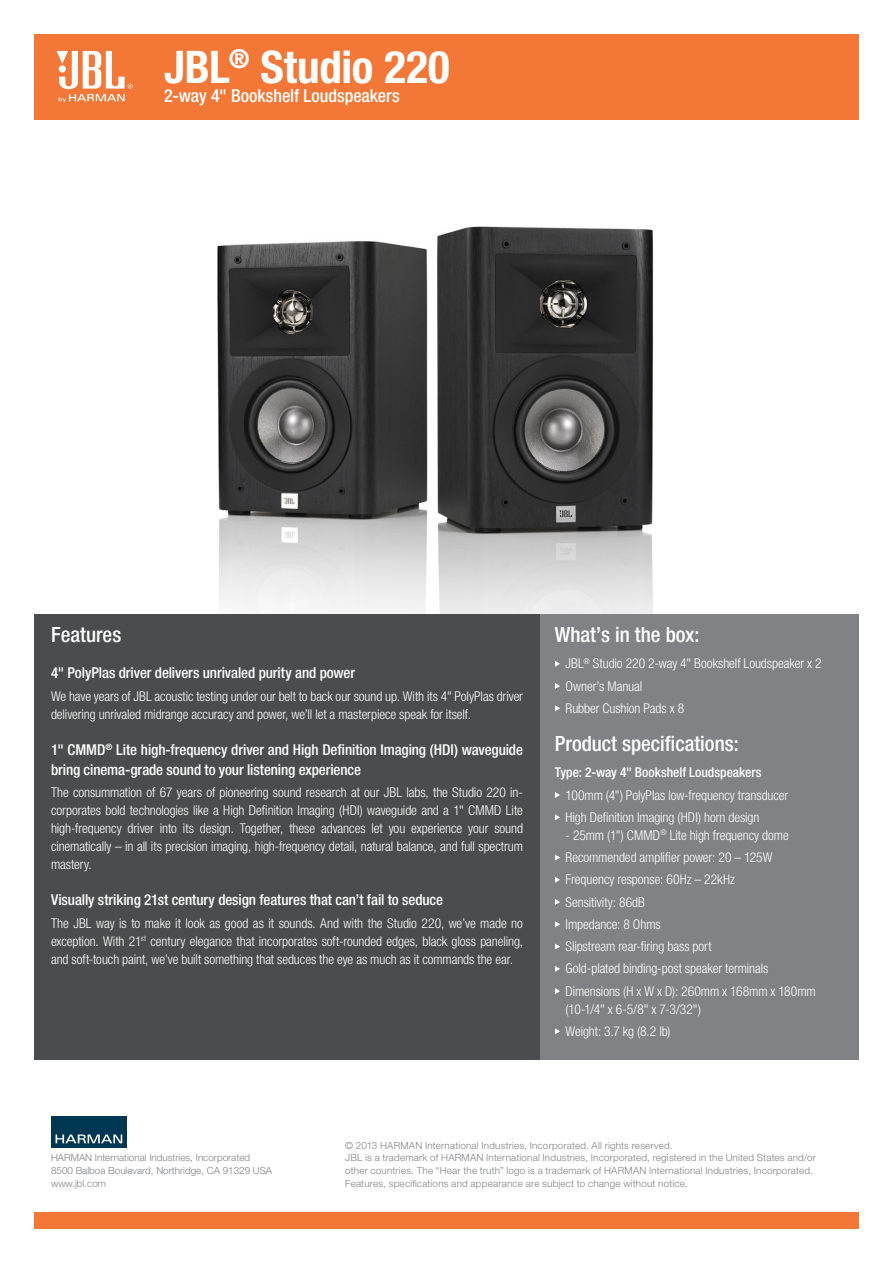
<style>
.page{position:relative;width:893px;height:1263px;background:#fff}
.page>*{position:absolute;margin:0;border:0;box-sizing:border-box;transform-origin:0 0}
.t1{font:700 condensed 45px "Helvetica Neue LT Pro";letter-spacing:-.005em;color:#fff}
.t2{font:500 condensed 21px "Helvetica Neue LT Pro";color:#fff}
.t3{font:500 condensed 18px "Helvetica Neue LT Pro";letter-spacing:-.005em;color:#fff}
.t4{font:500 condensed 15px/19.5px "Helvetica Neue LT Pro";letter-spacing:-.005em;color:#fff}
.t5{font:300 condensed 13.5px/22.2px "Helvetica Neue LT Pro";letter-spacing:-.005em;color:#fff}
.t6{font:500 condensed 13.5px "Helvetica Neue LT Pro";color:#fff}
.t7{font:300 9.9px/12.8px "Helvetica Neue LT Pro";letter-spacing:.02em;color:#808285}
.t8{font:300 9.9px/12.8px "Helvetica Neue LT Pro";color:#808285}
</style>
<div class="page">
<img style="left:34px;top:119px;width:801px;height:495px">
<div style="left:34px;top:614px;width:506px;height:446px;background:#4b4c4d"></div>
<div style="left:34px;top:34px;width:825px;height:85px;background:#f37736"></div>
<svg style="left:57px;top:51px;width:76px;height:51px"></svg>
<div style="left:540px;top:614px;width:319px;height:446px;background:#808285"></div>
<svg style="left:555px;top:661px;width:5px;height:6px"></svg>
<svg style="left:555px;top:683px;width:5px;height:6px"></svg>
<svg style="left:555px;top:705px;width:5px;height:6px"></svg>
<svg style="left:555px;top:792px;width:5px;height:6px"></svg>
<svg style="left:555px;top:814px;width:5px;height:6px"></svg>
<svg style="left:555px;top:854px;width:5px;height:6px"></svg>
<svg style="left:555px;top:877px;width:5px;height:6px"></svg>
<svg style="left:555px;top:899px;width:5px;height:6px"></svg>
<svg style="left:555px;top:921px;width:5px;height:6px"></svg>
<svg style="left:555px;top:943px;width:5px;height:6px"></svg>
<svg style="left:555px;top:966px;width:5px;height:6px"></svg>
<svg style="left:555px;top:988px;width:5px;height:6px"></svg>
<svg style="left:555px;top:1028px;width:5px;height:6px"></svg>
<div style="left:34px;top:1213px;width:825px;height:16px;background:#f37736"></div>
<div style="left:51px;top:1117px;width:76px;height:31px;background:#003753"></div>
<svg style="left:56px;top:1134px;width:66px;height:9px"></svg>
<h1 class="t1" style="left:164px;top:40px;width:287px">JBL<sup>®</sup> Studio 220</h1>
<h3 class="t3" style="left:164px;top:85px;width:237px">2-way 4" Bookshelf Loudspeakers</h3>
<h2 class="t2" style="left:51px;top:622px;width:72px">Features</h2>
<p class="t4" style="left:51px;top:663px;width:306px">4" PolyPlas driver delivers unrivaled purity and power</p>
<p class="t5" style="left:51px;top:687px;width:474px;line-height:18px">We have years of JBL acoustic testing under our belt to back our sound up. With its 4" PolyPlas driver delivering unrivaled midrange accuracy and power, we’ll let a masterpiece speak for itself.</p>
<p class="t4" style="left:51px;top:740px;width:473px">1" CMMD<sup>®</sup> Lite high-frequency driver and High Definition Imaging (HDI) waveguide bring cinema-grade sound to your listening experience</p>
<p class="t5" style="left:51px;top:783px;width:473px;line-height:18px;text-align:justify">The consummation of 67 years of pioneering sound research at our JBL labs, the Studio 220 in&shy;corporates bold technologies like a High Definition Imaging (HDI) waveguide and a 1" CMMD Lite high-frequency driver into its design. Together, these advances let you experience your sound cinematically – in all its precision imaging, high-frequency detail, natural balance, and full spectrum mastery.</p>
<p class="t4" style="left:51px;top:890px;width:394px">Visually striking 21st century design features that can’t fail to seduce</p>
<p class="t5" style="left:51px;top:914px;width:474px;line-height:18px;text-align:justify">The JBL way is to make it look as good as it sounds. And with the Studio 220, we’ve made no exception. With 21<sup>st</sup> century elegance that incorporates soft-rounded edges, black gloss paneling, and soft-touch paint, we’ve built something that seduces the eye as much as it commands the ear.</p>
<h2 class="t2" style="left:555px;top:622px;width:146px">What’s in the box:</h2>
<p class="t5" style="left:566px;top:652px;width:258px">JBL<sup>®</sup> Studio 220 2-way 4" Bookshelf Loudspeaker x 2<br>Owner’s Manual<br>Rubber Cushion Pads x 8</p>
<h2 class="t2" style="left:555px;top:731px;width:185px">Product specifications:</h2>
<p class="t6" style="left:555px;top:764px;width:208px">Type: 2-way 4" Bookshelf Loudspeakers</p>
<p class="t5" style="left:566px;top:784px;width:224px">100mm (4") PolyPlas low-frequency transducer<br>High Definition Imaging (HDI) horn design</p>
<p class="t5" style="left:566px;top:824px;width:252px">- 25mm (1") CMMD<sup>®</sup> Lite high frequency dome Recommended amplifier power: 20 – 125W Frequency response: 60Hz – 22kHz<br>Sensitivity: 86dB<br>Impedance: 8 Ohms<br>Slipstream rear-firing bass port<br>Gold-plated binding-post speaker terminals Dimensions (H x W x D): 260mm x 168mm x 180mm</p>
<p class="t5" style="left:566px;top:998px;width:137px">(10-1/4" x 6-5/8" x 7-3/32")<br>Weight: 3.7 kg (8.2 lb)</p>
<p class="t8" style="left:51px;top:1151px;width:223px">HARMAN International Industries, Incorporated<br>8500 Balboa Boulevard, Northridge, CA 91329 USA www.jbl.com</p>
<p class="t7" style="left:345px;top:1138px;width:472px">© 2013 HARMAN International Industries, Incorporated. All rights reserved.<br>JBL is a trademark of HARMAN International Industries, Incorporated, registered in the United States and/or other countries. The “Hear the truth” logo is a trademark of HARMAN International Industries, Incorporated.<br>Features, specifications and appearance are subject to change without notice.</p>
</div>
